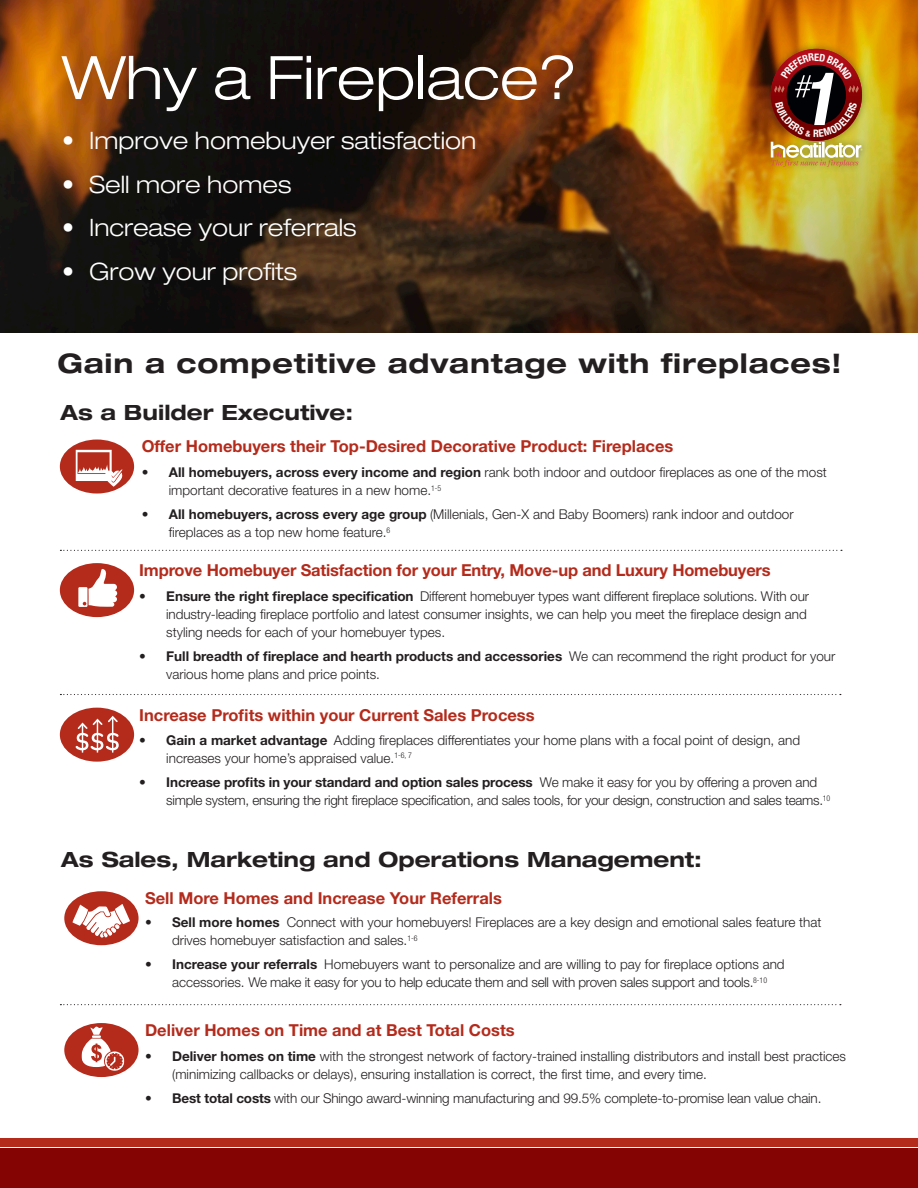
<style>
.page{position:relative;width:918px;height:1188px;background:#fff}
.page>*{position:absolute;margin:0;border:0;box-sizing:border-box;transform-origin:0 0}
.t1{font:300 expanded 60px "Helvetica Neue";color:#fff}
.t2{font:700 expanded 27px "Helvetica Neue";letter-spacing:.03em;color:#231f20}
.t3{font:300 expanded 24px "Helvetica Neue";color:#fff}
.t4{font:700 expanded 21px "Helvetica Neue";color:#231f20}
.t5{font:700 16.5px "Helvetica Neue";color:#b42b1c}
.t6{font:300 13.5px/18px "Helvetica Neue";color:#231f20}
.t7{font:300 13.5px "Helvetica Neue";letter-spacing:-.02em;color:#231f20}
.t8{font:700 13.5px "Helvetica Neue";letter-spacing:-.01em;color:#231f20}
.s1{font-weight:700}
.s2{font-weight:300}
</style>
<div class="page">
<img style="left:0;top:0;width:918px;height:333px">
<div style="left:0;top:1149px;width:918px;height:39px;background:#840303"></div>
<div style="left:0;top:1139px;width:918px;height:8px;background:#b42b1c"></div>
<div style="left:60px;top:563px;width:74px;height:54px;background:#b42b1c;border-radius:50%"></div>
<svg style="left:78px;top:569px;width:39px;height:38px"></svg>
<div style="left:60px;top:708px;width:74px;height:54px;background:#b42b1c;border-radius:50%"></div>
<svg style="left:75px;top:716px;width:44px;height:37px"></svg>
<svg style="left:60px;top:550px;width:782px;height:1px"></svg>
<svg style="left:60px;top:694px;width:781px;height:1px"></svg>
<div style="left:60px;top:440px;width:74px;height:54px;background:#b42b1c;border-radius:50%"></div>
<svg style="left:75px;top:450px;width:48px;height:37px"></svg>
<div style="left:64px;top:1023px;width:75px;height:54px;background:#b42b1c;border-radius:50%"></div>
<svg style="left:81px;top:1026px;width:43px;height:45px"></svg>
<div style="left:64px;top:891px;width:75px;height:54px;background:#b42b1c;border-radius:50%"></div>
<svg style="left:72px;top:904px;width:58px;height:35px"></svg>
<svg style="left:60px;top:1004px;width:781px;height:1px"></svg>
<div style="left:763px;top:41px;width:107px;height:133px;background:#231f20;opacity:.44"></div>
<img style="left:771px;top:49px;width:91px;height:4px">
<img style="left:771px;top:53px;width:91px;height:114px">
<p class="t1" style="left:62px;top:42px;width:517px">Why a Fireplace?</p>
<p class="t3" style="left:62px;top:126px;width:416px">• Improve homebuyer satisfaction</p>
<p class="t3" style="left:62px;top:170px;width:231px">• Sell more homes</p>
<p class="t3" style="left:62px;top:213px;width:296px">• Increase your referrals</p>
<p class="t3" style="left:62px;top:257px;width:237px">• Grow your profits</p>
<p class="t2" style="left:57px;top:347px;width:786px">Gain a competitive advantage with fireplaces!</p>
<p class="t4" style="left:60px;top:399px;width:294px">As a Builder Executive:</p>
<p class="t5" style="left:142px;top:436px;width:533px">Offer Homebuyers their Top-Desired Decorative Product: Fireplaces</p>
<p class="t6" style="left:169px;top:463px;width:660px;text-indent:-27px"><span class="s1">• All homebuyers, across every income and region</span> rank both indoor and outdoor fireplaces as one of the most important decorative features in a new home.<sup>1-5</sup></p>
<p class="t6" style="left:169px;top:505px;width:626px;text-indent:-27px"><span class="s1">• All homebuyers, across every age group</span> (Millenials, Gen-X and Baby Boomers) rank indoor and outdoor fireplaces as a top new home feature.<sup>6</sup></p>
<p class="t5" style="left:139px;top:560px;width:633px">Improve Homebuyer Satisfaction for your Entry, Move-up and Luxury Homebuyers</p>
<p class="t6" style="left:166px;top:587px;width:644px;text-indent:-27px"><span class="s1">• Ensure the right fireplace specification</span> Different homebuyer types want different fireplace solutions. With our industry-leading fireplace portfolio and latest consumer insights, we can help you meet the fireplace design and styling needs for each of your homebuyer types.</p>
<p class="t6" style="left:166px;top:647px;width:671px;text-indent:-27px"><span class="s1">• Full breadth of fireplace and hearth products and accessories</span> We can recommend the right product for your various home plans and price points.</p>
<p class="t5" style="left:139px;top:704px;width:397px">Increase Profits within your Current Sales Process</p>
<p class="t6" style="left:166px;top:731px;width:635px;text-indent:-27px"><span class="s1">• Gain a market advantage</span> Adding fireplaces differentiates your home plans with a focal point of design, and increases your home’s appraised value.<sup>1-6,</sup> <sup>7</sup></p>
<p class="t8" style="left:139px;top:774px;width:679px">• Increase profits in your standard and option sales process <span class="s2">We make it easy for you by offering a proven and</span></p>
<p class="t7" style="left:166px;top:792px;width:666px">simple system, ensuring the right fireplace specification, and sales tools, for your design, construction and sales teams.<sup>10</sup></p>
<p class="t4" style="left:61px;top:847px;width:643px">As Sales, Marketing and Operations Management:</p>
<p class="t5" style="left:145px;top:888px;width:358px">Sell More Homes and Increase Your Referrals</p>
<p class="t6" style="left:172px;top:913px;width:651px;text-indent:-27px"><span class="s1">• Sell more homes</span> Connect with your homebuyers! Fireplaces are a key design and emotional sales feature that drives homebuyer satisfaction and sales.<sup>1-6</sup></p>
<p class="t6" style="left:172px;top:955px;width:614px;text-indent:-27px"><span class="s1">• Increase your referrals</span> Homebuyers want to personalize and are willing to pay for fireplace options and accessories. We make it easy for you to help educate them and sell with proven sales support and tools.<sup>8-10</sup></p>
<p class="t5" style="left:145px;top:1020px;width:371px">Deliver Homes on Time and at Best Total Costs</p>
<p class="t6" style="left:172px;top:1047px;width:675px;text-indent:-27px"><span class="s1">• Deliver homes on time</span> with the strongest network of factory-trained installing distributors and install best practices (minimizing callbacks or delays), ensuring installation is correct, the first time, and every time.</p>
<p class="t6" style="left:145px;top:1089px;width:678px"><span class="s1">• Best total costs</span> with our Shingo award-winning manufacturing and 99.5% complete-to-promise lean value chain.</p>
</div>
